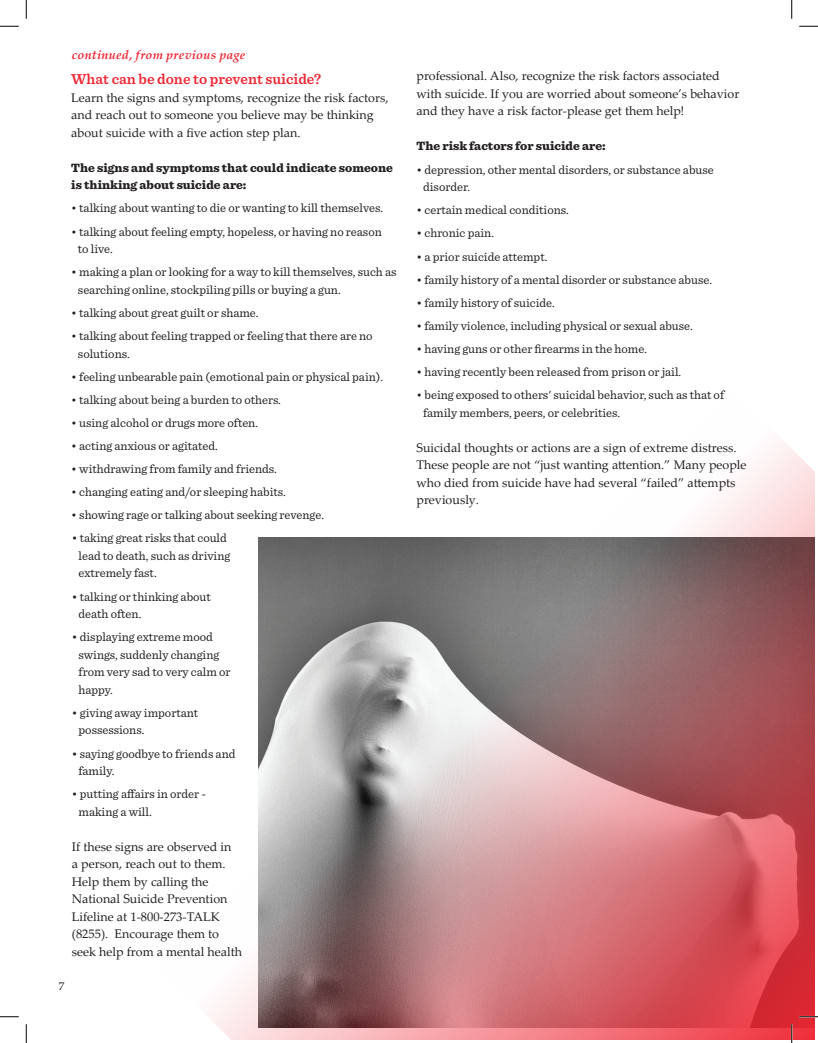
<style>
.page{position:relative;width:818px;height:1043px;background:#fff}
.page>*{position:absolute;margin:0;border:0;box-sizing:border-box;transform-origin:0 0}
.t1{font:600 15px "Sentinel";color:#ee2834}
.t2{font:12.5px "Sentinel";color:#231f20}
.t3{font:12.5px/17.5px "Palatino Linotype";color:#231f20}
.t4{font:900 12.5px/17.5px "Sentinel";color:#231f20}
.t5{font:italic 700 12.5px "Palatino Linotype";letter-spacing:.02em;color:#ee2834}
.t6{font:11.25px "Palatino Linotype";color:#231f20}
</style>
<div class="page">
<svg style="left:208px;top:441px;width:606px;height:598px"></svg>
<svg style="left:0;top:25px;width:19px;height:2px"></svg>
<svg style="left:799px;top:25px;width:19px;height:2px"></svg>
<svg style="left:0;top:1016px;width:19px;height:1px"></svg>
<svg style="left:799px;top:1015px;width:19px;height:2px"></svg>
<svg style="left:25px;top:0;width:2px;height:19px"></svg>
<svg style="left:25px;top:1024px;width:2px;height:18px"></svg>
<svg style="left:791px;top:0;width:1px;height:19px"></svg>
<svg style="left:790px;top:1024px;width:2px;height:18px"></svg>
<p class="t5" style="left:72px;top:46px;width:175px">continued, from previous page</p>
<p class="t1" style="left:71px;top:68px;width:251px">What can be done to prevent suicide?</p>
<p class="t3" style="left:71px;top:88px;width:319px">Learn the signs and symptoms, recognize the risk factors, and reach out to someone you believe may be thinking about suicide with a five action step plan.</p>
<p class="t4" style="left:71px;top:158px;width:323px">The signs and symptoms that could indicate someone is thinking about suicide are:</p>
<p class="t2" style="left:71px;top:199px;width:313px">• talking about wanting to die or wanting to kill themselves.</p>
<p class="t2" style="left:71px;top:222px;width:312px">• talking about feeling empty, hopeless, or having no reason</p>
<p class="t2" style="left:78px;top:239px;width:36px">to live.</p>
<p class="t2" style="left:71px;top:263px;width:327px">• making a plan or looking for a way to kill themselves, such as</p>
<p class="t2" style="left:78px;top:280px;width:264px">searching online, stockpiling pills or buying a gun.</p>
<p class="t2" style="left:71px;top:303px;width:189px">• talking about great guilt or shame.</p>
<p class="t2" style="left:71px;top:326px;width:303px">• talking about feeling trapped or feeling that there are no</p>
<p class="t2" style="left:78px;top:344px;width:53px">solutions.</p>
<p class="t2" style="left:71px;top:367px;width:313px">• feeling unbearable pain (emotional pain or physical pain).</p>
<p class="t2" style="left:71px;top:390px;width:211px">• talking about being a burden to others.</p>
<p class="t2" style="left:71px;top:413px;width:188px">• using alcohol or drugs more often.</p>
<p class="t2" style="left:71px;top:436px;width:148px">• acting anxious or agitated.</p>
<p class="t2" style="left:71px;top:459px;width:207px">• withdrawing from family and friends.</p>
<p class="t2" style="left:71px;top:483px;width:216px">• changing eating and/or sleeping habits.</p>
<p class="t2" style="left:71px;top:506px;width:254px">• showing rage or talking about seeking revenge.</p>
<p class="t2" style="left:72px;top:529px;width:156px">• taking great risks that could</p>
<p class="t2" style="left:78px;top:546px;width:153px">lead to death, such as driving</p>
<p class="t2" style="left:78px;top:564px;width:80px">extremely fast.</p>
<p class="t2" style="left:72px;top:587px;width:141px">• talking or thinking about</p>
<p class="t2" style="left:78px;top:604px;width:64px">death often.</p>
<p class="t2" style="left:72px;top:627px;width:142px">• displaying extreme mood</p>
<p class="t2" style="left:78px;top:645px;width:142px">swings, suddenly changing</p>
<p class="t2" style="left:78px;top:662px;width:153px">from very sad to very calm or</p>
<p class="t2" style="left:78px;top:680px;width:36px">happy.</p>
<p class="t2" style="left:72px;top:703px;width:128px">• giving away important</p>
<p class="t2" style="left:78px;top:720px;width:67px">possessions.</p>
<p class="t2" style="left:72px;top:744px;width:165px">• saying goodbye to friends and</p>
<p class="t2" style="left:78px;top:761px;width:37px">family.</p>
<p class="t2" style="left:72px;top:784px;width:136px">• putting affairs in order -</p>
<p class="t2" style="left:78px;top:802px;width:75px">making a will.</p>
<p class="t3" style="left:72px;top:837px;width:172px">If these signs are observed in<br>a person, reach out to them.<br>Help them by calling the<br>National Suicide Prevention<br>Lifeline at 1-800-273-TALK (8255). Encourage them to seek help from a mental health</p>
<p class="t6" style="left:59px;top:978px;width:7px">7</p>
<p class="t3" style="left:416px;top:67px;width:324px">professional. Also, recognize the risk factors associated with suicide. If you are worried about someone’s behavior and they have a risk factor-please get them help!</p>
<p class="t4" style="left:416px;top:137px;width:191px">The risk factors for suicide are:</p>
<p class="t2" style="left:416px;top:160px;width:299px">• depression, other mental disorders, or substance abuse</p>
<p class="t2" style="left:423px;top:177px;width:48px">disorder.</p>
<p class="t2" style="left:416px;top:201px;width:154px">• certain medical conditions.</p>
<p class="t2" style="left:416px;top:224px;width:79px">• chronic pain.</p>
<p class="t2" style="left:416px;top:247px;width:132px">• a prior suicide attempt.</p>
<p class="t2" style="left:416px;top:270px;width:297px">• family history of a mental disorder or substance abuse.</p>
<p class="t2" style="left:416px;top:293px;width:140px">• family history of suicide.</p>
<p class="t2" style="left:416px;top:316px;width:278px">• family violence, including physical or sexual abuse.</p>
<p class="t2" style="left:416px;top:339px;width:232px">• having guns or other firearms in the home.</p>
<p class="t2" style="left:416px;top:362px;width:266px">• having recently been released from prison or jail.</p>
<p class="t2" style="left:416px;top:386px;width:309px">• being exposed to others' suicidal behavior, such as that of</p>
<p class="t2" style="left:423px;top:403px;width:198px">family members, peers, or celebrities.</p>
<p class="t3" style="left:416px;top:438px;width:331px">Suicidal thoughts or actions are a sign of extreme distress.<br>These people are not “just wanting attention.” Many people who died from suicide have had several “failed” attempts previously.</p>
</div>
